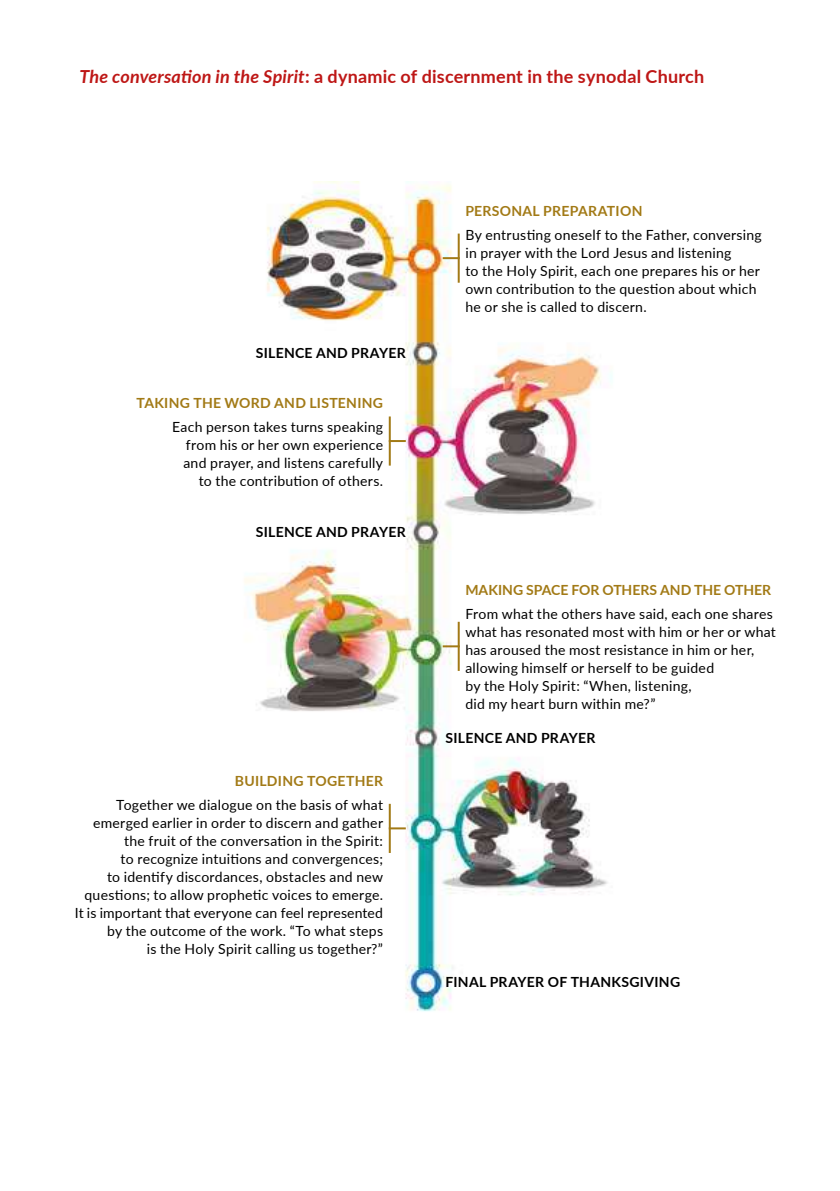
<style>
.page{position:relative;width:840px;height:1191px;background:#fff}
.page>*{position:absolute;margin:0;border:0;box-sizing:border-box;transform-origin:0 0}
.t1{font:700 18px "Lato";letter-spacing:.01em;color:#be1716}
.t2{font:14px/18px "Lato";letter-spacing:.02em;color:#000}
.t3{font:700 14px "Lato";letter-spacing:.015em;color:#a27a16}
.t4{font:700 14px "Lato";letter-spacing:.02em;color:#000}
.s1{font-style:italic}
</style>
<div class="page">
<img style="left:244px;top:181px;width:368px;height:831px">
<svg style="left:442px;top:645px;width:15px;height:2px"></svg>
<hr style="left:457px;top:622px;width:2px;height:49px;background:#a27a16">
<svg style="left:442px;top:257px;width:15px;height:2px"></svg>
<hr style="left:457px;top:233px;width:2px;height:50px;background:#a27a16">
<svg style="left:390px;top:440px;width:15px;height:2px"></svg>
<hr style="left:388px;top:416px;width:2px;height:49px;background:#a27a16">
<svg style="left:390px;top:827px;width:15px;height:2px"></svg>
<hr style="left:388px;top:804px;width:2px;height:49px;background:#a27a16">
<p class="t1" style="left:79px;top:65px;width:626px"><span class="s1">The conversation in the Spirit</span>: a dynamic of discernment in the synodal Church</p>
<p class="t4" style="left:256px;top:344px;width:151px">SILENCE AND PRAYER</p>
<p class="t3" style="left:136px;top:394px;width:248px">TAKING THE WORD AND LISTENING</p>
<p class="t2" style="left:172px;top:417px;width:212px;text-align:right">Each person takes turns speaking from his or her own experience and prayer, and listens carefully to the contribution of others.</p>
<p class="t4" style="left:256px;top:523px;width:151px">SILENCE AND PRAYER</p>
<p class="t3" style="left:235px;top:772px;width:150px">BUILDING TOGETHER</p>
<p class="t2" style="left:75px;top:795px;width:310px;text-align:right">Together we dialogue on the basis of what emerged earlier in order to discern and gather the fruit of the conversation in the Spirit:<br>to recognize intuitions and convergences;<br>to identify discordances, obstacles and new questions; to allow prophetic voices to emerge.<br>It is important that everyone can feel represented by the outcome of the work. “To what steps<br>is the Holy Spirit calling us together?”</p>
<p class="t3" style="left:465px;top:202px;width:178px">PERSONAL PREPARATION</p>
<p class="t2" style="left:465px;top:225px;width:298px">By entrusting oneself to the Father, conversing in prayer with the Lord Jesus and listening<br>to the Holy Spirit, each one prepares his or her own contribution to the question about which he or she is called to discern.</p>
<p class="t3" style="left:465px;top:581px;width:307px">MAKING SPACE FOR OTHERS AND THE OTHER</p>
<p class="t2" style="left:465px;top:604px;width:312px">From what the others have said, each one shares what has resonated most with him or her or what has aroused the most resistance in him or her, allowing himself or herself to be guided<br>by the Holy Spirit: “When, listening,<br>did my heart burn within me?”</p>
<p class="t4" style="left:445px;top:729px;width:151px">SILENCE AND PRAYER</p>
<p class="t4" style="left:445px;top:973px;width:236px">FINAL PRAYER OF THANKSGIVING</p>
</div>
